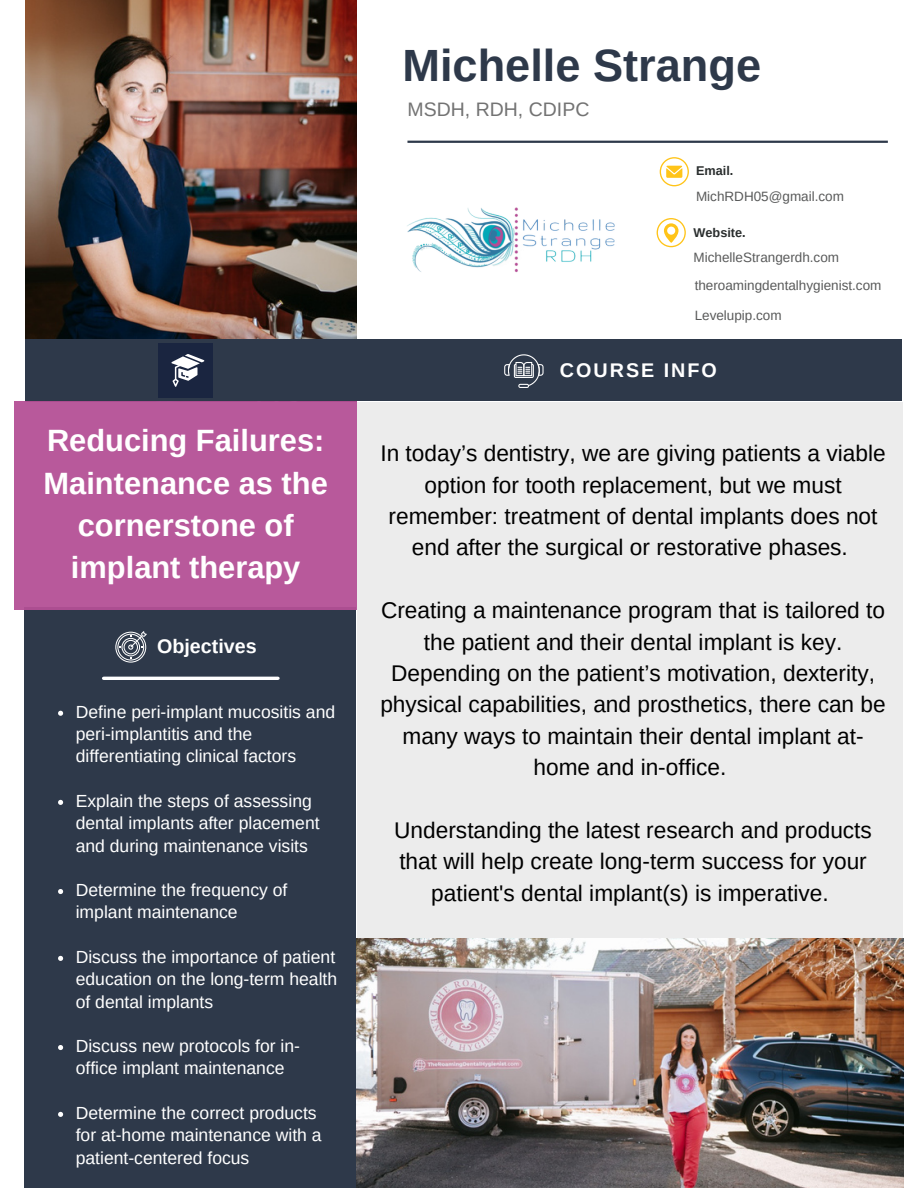
<style>
.page{position:relative;width:918px;height:1188px;background:#fff}
.page>*{position:absolute;margin:0;border:0;box-sizing:border-box;transform-origin:0 0}
.t1{font:700 45.15px "Arimo";color:#2e394a}
.t2{font:700 30.9px/42.3px "Arimo";color:#fff;text-align:center}
.t3{font:22.65px/31.3px "Arimo";color:#000;text-align:center}
.t4{font:700 19.8px "Arimo";letter-spacing:.1em;color:#fff}
.t5{font:700 19.65px "Arimo";color:#fff}
.t6{font:19.5px "Arimo";color:#737373}
.t7{font:17.55px/22.4px "Arimo";color:#fff}
.t8{font:13.5px "Arimo";color:#595a5a}
.t9{font:700 12.75px "Arimo";color:#292d2d}
</style>
<div class="page">
<img style="left:25px;top:0;width:331px;height:402px">
<div style="left:357px;top:402px;width:545px;height:786px;background:#e8e8e8"></div>
<div style="left:24px;top:607px;width:332px;height:581px;background:#2e394a"></div>
<div style="left:15px;top:402px;width:342px;height:208px;background:#b8599b"></div>
<hr style="left:407px;top:141px;width:481px;height:2px;background:#2e394a">
<svg style="left:657px;top:218px;width:29px;height:29px"></svg>
<svg style="left:660px;top:157px;width:29px;height:29px"></svg>
<div style="left:25px;top:339px;width:877px;height:62px;background:#2e394a"></div>
<img style="left:407px;top:207px;width:208px;height:66px">
<hr style="left:104px;top:677px;width:174px;height:3px;background:#fff">
<svg style="left:115px;top:631px;width:32px;height:32px"></svg>
<svg style="left:504px;top:354px;width:40px;height:34px"></svg>
<div style="left:159px;top:343px;width:54px;height:54px;background:#1a2540"></div>
<svg style="left:172px;top:354px;width:32px;height:33px"></svg>
<img style="left:357px;top:938px;width:546px;height:250px">
<svg style="left:58px;top:711px;width:5px;height:5px"></svg>
<svg style="left:58px;top:800px;width:5px;height:5px"></svg>
<svg style="left:58px;top:889px;width:5px;height:5px"></svg>
<svg style="left:58px;top:956px;width:5px;height:5px"></svg>
<svg style="left:58px;top:1045px;width:5px;height:5px"></svg>
<svg style="left:58px;top:1112px;width:5px;height:5px"></svg>
<h2 class="t2" style="left:44px;top:420px;width:286px">Reducing Failures:<br>Maintenance as the cornerstone of implant therapy</h2>
<p class="t5" style="left:157px;top:636px;width:101px">Objectives</p>
<p class="t7" style="left:76px;top:701px;width:261px">Define peri-implant mucositis and peri-implantitis and the differentiating clinical factors</p>
<p class="t7" style="left:76px;top:790px;width:245px">Explain the steps of assessing dental implants after placement and during maintenance visits</p>
<p class="t7" style="left:76px;top:879px;width:213px">Determine the frequency of implant maintenance</p>
<p class="t7" style="left:76px;top:946px;width:263px;text-align:justify">Discuss the importance of patient education on the long-term health of dental implants</p>
<p class="t7" style="left:76px;top:1035px;width:226px">Discuss new protocols for in&shy;office implant maintenance</p>
<p class="t7" style="left:76px;top:1102px;width:247px">Determine the correct products for at-home maintenance with a patient-centered focus</p>
<h1 class="t1" style="left:402px;top:40px;width:360px">Michelle Strange</h1>
<p class="t6" style="left:407px;top:99px;width:183px">MSDH, RDH, CDIPC</p>
<p class="t9" style="left:696px;top:164px;width:39px">Email.</p>
<p class="t8" style="left:696px;top:189px;width:149px">MichRDH05@gmail.com</p>
<p class="t9" style="left:694px;top:225px;width:54px">Website.</p>
<p class="t8" style="left:694px;top:250px;width:147px">MichelleStrangerdh.com</p>
<p class="t8" style="left:695px;top:277px;width:188px">theroamingdentalhygienist.com</p>
<p class="t8" style="left:695px;top:308px;width:89px">Levelupip.com</p>
<p class="t4" style="left:560px;top:359px;width:158px">COURSE INFO</p>
<p class="t3" style="left:380px;top:438px;width:507px">In today’s dentistry, we are giving patients a viable option for tooth replacement, but we must remember: treatment of dental implants does not end after the surgical or restorative phases.</p>
<p class="t3" style="left:380px;top:595px;width:507px">Creating a maintenance program that is tailored to the patient and their dental implant is key.<br>Depending on the patient’s motivation, dexterity, physical capabilities, and prosthetics, there can be many ways to maintain their dental implant at&shy;home and in-office.</p>
<p class="t3" style="left:394px;top:814px;width:479px">Understanding the latest research and products that will help create long-term success for your patient's dental implant(s) is imperative.</p>
</div>
